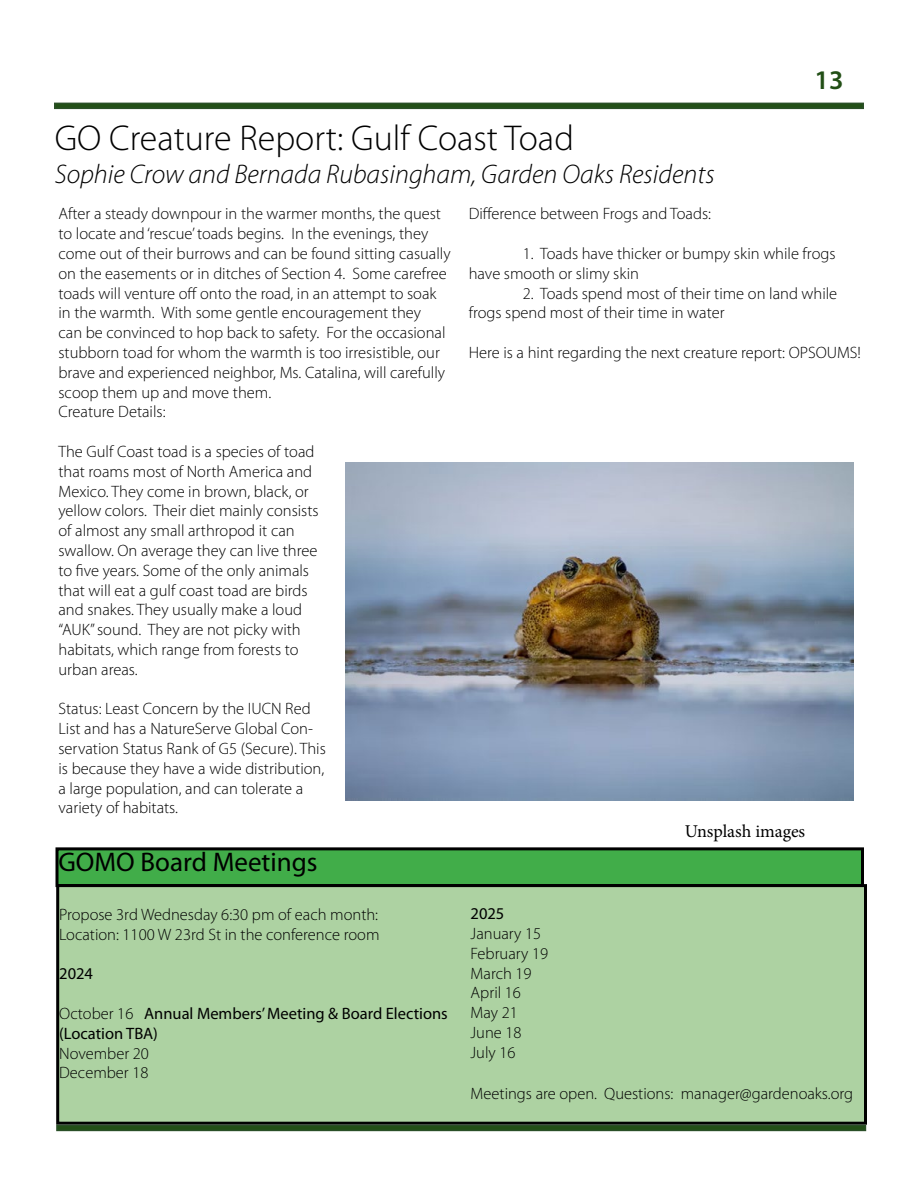
<style>
.page{position:relative;width:918px;height:1188px;background:#fff}
.page>*{position:absolute;margin:0;border:0;box-sizing:border-box;transform-origin:0 0}
.t1{font:300 36px "Myriad Pro";color:#000}
.t2{font:italic 300 27px "Myriad Pro";color:#000}
.t3{font:27px "Myriad Pro";color:#000}
.t4{font:600 27px "Myriad Pro";color:#224f16}
.t5{font:18px "Minion Pro";letter-spacing:-.005em;color:#000}
.t6{font:300 16.5px/19.8px "Myriad Pro";color:#000}
.t7{font:16.5px/19.8px "Myriad Pro";color:#000}
.s1{font-weight:300}
</style>
<div class="page">
<div style="left:54px;top:103px;width:810px;height:6px;background:#224f16"></div>
<div style="left:57px;top:849px;width:805px;height:37px;background:#41ad49"></div>
<div style="left:56px;top:847px;width:808px;height:40px;border:3px solid #000"></div>
<div style="left:58px;top:886px;width:808px;height:237px;background:#add2a2"></div>
<div style="left:56px;top:884px;width:811px;height:241px;border:3px solid #000"></div>
<div style="left:56px;top:1125px;width:810px;height:6px;background:#224f16;border:2px solid #2a4f27"></div>
<img style="left:346px;top:462px;width:507px;height:338px">
<h1 class="t1" style="left:55px;top:116px;width:521px">GO Creature Report: Gulf Coast Toad</h1>
<h2 class="t2" style="left:55px;top:157px;width:662px">Sophie Crow and Bernada Rubasingham, Garden Oaks Residents</h2>
<h2 class="t4" style="left:815px;top:63px;width:30px">13</h2>
<p class="t6" style="left:58px;top:204px;width:394px">After a steady downpour in the warmer months, the quest to locate and ‘rescue’ toads begins. In the evenings, they come out of their burrows and can be found sitting casually on the easements or in ditches of Section 4. Some carefree toads will venture off onto the road, in an attempt to soak in the warmth. With some gentle encouragement they<br>can be convinced to hop back to safety. For the occasional stubborn toad for whom the warmth is too irresistible, our brave and experienced neighbor, Ms. Catalina, will carefully scoop them up and move them.<br>Creature Details:</p>
<p class="t6" style="left:58px;top:441px;width:262px">The Gulf Coast toad is a species of toad that roams most of North America and Mexico. They come in brown, black, or yellow colors. Their diet mainly consists of almost any small arthropod it can swallow. On average they can live three to five years. Some of the only animals that will eat a gulf coast toad are birds and snakes. They usually make a loud “AUK” sound. They are not picky with habitats, which range from forests to urban areas.</p>
<p class="t6" style="left:58px;top:699px;width:269px">Status: Least Concern by the IUCN Red List and has a NatureServe Global Con&shy;servation Status Rank of G5 (Secure). This is because they have a wide distribution, a large population, and can tolerate a variety of habitats.</p>
<h2 class="t3" style="left:58px;top:845px;width:261px">GOMO Board Meetings</h2>
<p class="t6" style="left:59px;top:904px;width:322px">Propose 3rd Wednesday 6:30 pm of each month:<br>Location: 1100 W 23rd St in the conference room</p>
<p class="t7" style="left:59px;top:964px;width:35px">2024</p>
<p class="t7" style="left:59px;top:1003px;width:390px"><span class="s1">October 16</span> Annual Members’ Meeting &amp; Board Elections (Location TBA)</p>
<p class="t6" style="left:59px;top:1043px;width:91px">November 20<br>December 18</p>
<p class="t6" style="left:469px;top:204px;width:244px">Difference between Frogs and Toads:</p>
<p class="t6" style="left:469px;top:243px;width:368px;text-indent:54px">1. Toads have thicker or bumpy skin while frogs have smooth or slimy skin</p>
<p class="t6" style="left:469px;top:283px;width:370px;text-indent:54px">2. Toads spend most of their time on land while frogs spend most of their time in water</p>
<p class="t6" style="left:469px;top:342px;width:394px">Here is a hint regarding the next creature report: OPSOUMS!</p>
<p class="t5" style="left:685px;top:819px;width:122px">Unsplash images</p>
<p class="t7" style="left:471px;top:904px;width:35px">2025</p>
<p class="t6" style="left:471px;top:924px;width:79px">January 15<br>February 19<br>March 19<br>April 16<br>May 21<br>June 18<br>July 16</p>
<p class="t6" style="left:471px;top:1084px;width:384px">Meetings are open. Questions: manager@gardenoaks.org</p>
</div>
